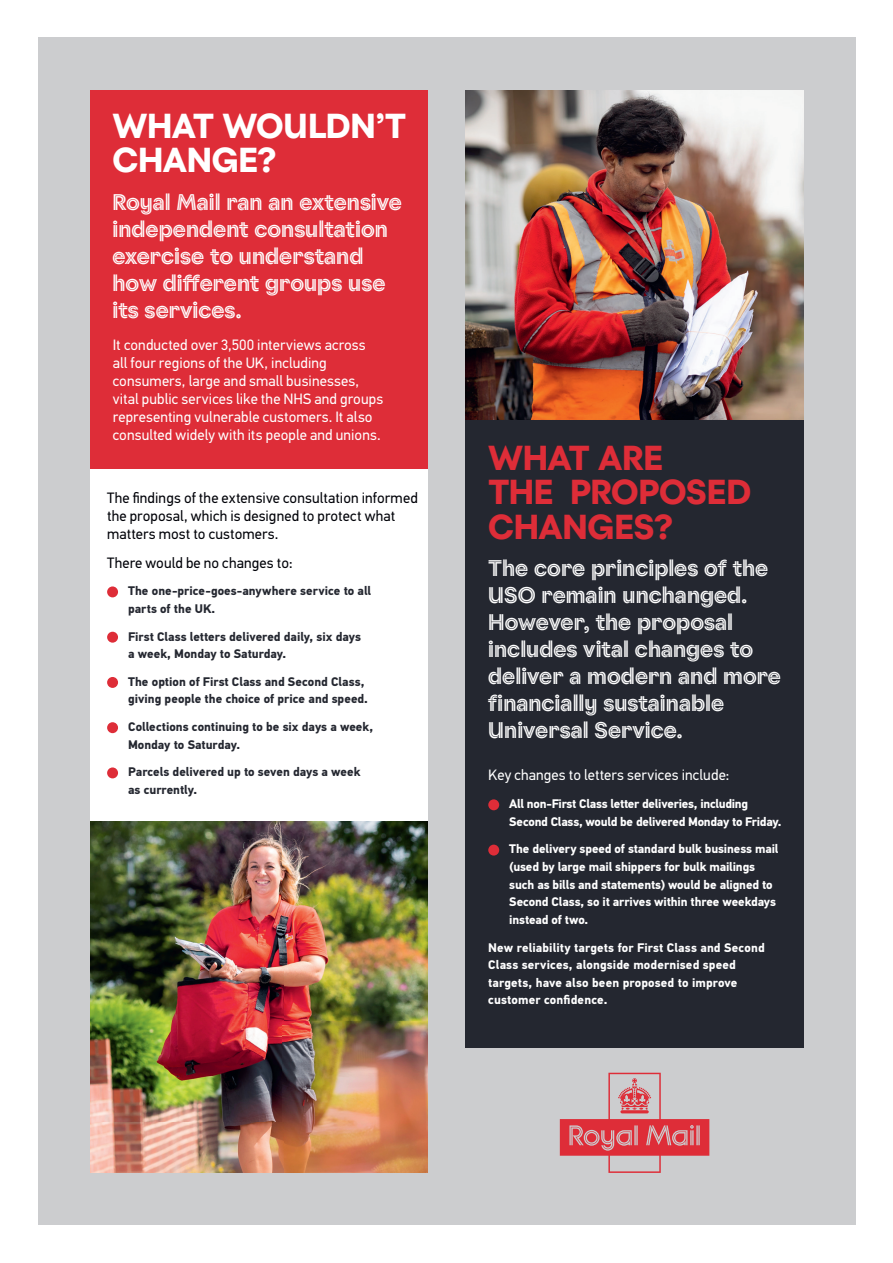
<style>
.page{position:relative;width:893px;height:1263px;background:#fff}
.page>*{position:absolute;margin:0;border:0;box-sizing:border-box;transform-origin:0 0}
.t1{font:34.5px/34.5px "RM First Class Solid";letter-spacing:-.01em;color:#de2d38}
.t2{font:34.5px/34.5px "RM First Class Solid";letter-spacing:-.015em;color:#fff}
.t3{font:22.5px/27px "RM First Class Inline";color:#fff}
.t4{font:15px/18px "PFDIN Text Pro";letter-spacing:.005em;color:#fff}
.t5{font:15px/18px "PFDIN Text Pro";letter-spacing:.005em;color:#000208}
.t6{font:700 12.45px/17.5px "PFDIN Text Pro";color:#242730}
.t7{font:700 12.45px/17.5px "PFDIN Text Pro";letter-spacing:-.01em;color:#fff}
.t8{font:700 12.45px/17.5px "PFDIN Text Pro";letter-spacing:.01em;color:#fff}
</style>
<div class="page">
<div style="left:38px;top:38px;width:817px;height:1187px;background:#cccdcf"></div>
<div style="left:90px;top:90px;width:338px;height:380px;background:#de2d38"></div>
<img style="left:465px;top:90px;width:339px;height:330px">
<img style="left:90px;top:821px;width:338px;height:352px">
<div style="left:90px;top:470px;width:338px;height:351px;background:#fff"></div>
<div style="left:465px;top:420px;width:339px;height:627px;background:#242730"></div>
<div style="left:488px;top:799px;width:11px;height:11px;background:#de2d38;border-radius:50%"></div>
<div style="left:488px;top:845px;width:11px;height:10px;background:#de2d38;border-radius:50%"></div>
<svg style="left:560px;top:1073px;width:149px;height:100px"></svg>
<div style="left:107px;top:586px;width:11px;height:11px;background:#de2d38;border-radius:50%"></div>
<div style="left:107px;top:632px;width:11px;height:11px;background:#de2d38;border-radius:50%"></div>
<div style="left:107px;top:677px;width:11px;height:11px;background:#de2d38;border-radius:50%"></div>
<div style="left:107px;top:722px;width:11px;height:11px;background:#de2d38;border-radius:50%"></div>
<div style="left:107px;top:767px;width:11px;height:11px;background:#de2d38;border-radius:50%"></div>
<h1 class="t2" style="left:112px;top:108px;width:295px">WHAT WOULDN’T<br>CHANGE?</h1>
<h2 class="t3" style="left:112px;top:188px;width:291px">Royal Mail ran an extensive independent consultation exercise to understand how different groups use its services.</h2>
<p class="t4" style="left:113px;top:336px;width:272px">It conducted over 3,500 interviews across all four regions of the UK, including consumers, large and small businesses, vital public services like the NHS and groups representing vulnerable customers. It also consulted widely with its people and unions.</p>
<p class="t5" style="left:107px;top:489px;width:312px">The findings of the extensive consultation informed the proposal, which is designed to protect what matters most to customers.</p>
<p class="t5" style="left:107px;top:554px;width:187px">There would be no changes to:</p>
<p class="t6" style="left:128px;top:582px;width:245px">The one-price-goes-anywhere service to all parts of the UK.</p>
<p class="t6" style="left:128px;top:628px;width:234px">First Class letters delivered daily, six days a week, Monday to Saturday.</p>
<p class="t6" style="left:128px;top:673px;width:241px">The option of First Class and Second Class, giving people the choice of price and speed.</p>
<p class="t6" style="left:128px;top:718px;width:247px">Collections continuing to be six days a week,<br>Monday to Saturday.</p>
<p class="t6" style="left:128px;top:763px;width:234px">Parcels delivered up to seven days a week as currently.</p>
<h1 class="t1" style="left:488px;top:440px;width:265px">WHAT ARE<br>THE PROPOSED<br>CHANGES?</h1>
<h2 class="t3" style="left:488px;top:555px;width:294px">The core principles of the<br>USO remain unchanged.<br>However, the proposal includes vital changes to deliver a modern and more financially sustainable<br>Universal Service.</h2>
<p class="t4" style="left:488px;top:766px;width:243px">Key changes to letters services include:</p>
<p class="t7" style="left:509px;top:795px;width:274px">All non-First Class letter deliveries, including<br>Second Class, would be delivered Monday to Friday.</p>
<p class="t7" style="left:509px;top:841px;width:271px">The delivery speed of standard bulk business mail (used by large mail shippers for bulk mailings such as bills and statements) would be aligned to Second Class, so it arrives within three weekdays instead of two.</p>
<p class="t8" style="left:488px;top:939px;width:278px">New reliability targets for First Class and Second Class services, alongside modernised speed targets, have also been proposed to improve customer confidence.</p>
</div>
